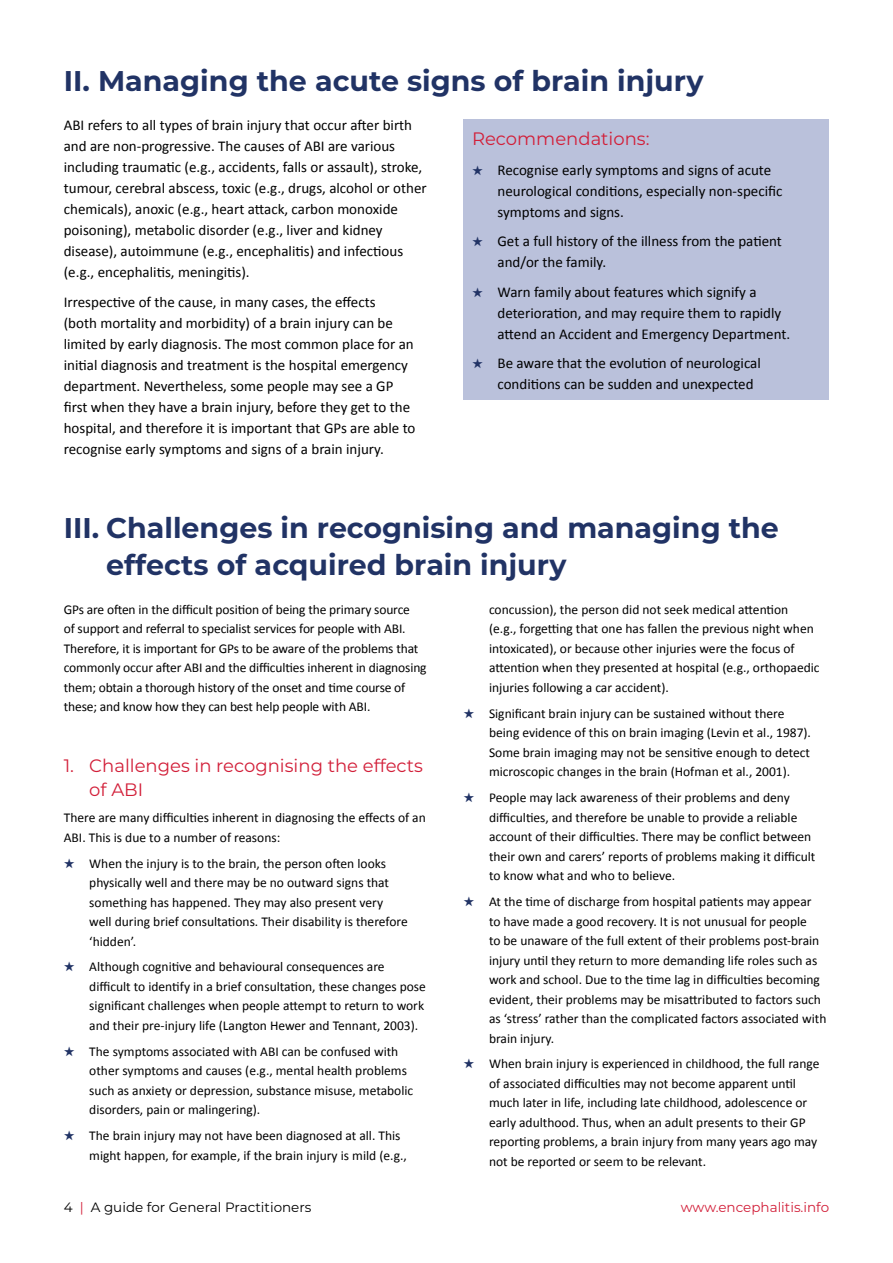
<style>
.page{position:relative;width:893px;height:1263px;background:#fff}
.page>*{position:absolute;margin:0;border:0;box-sizing:border-box;transform-origin:0 0}
.t1{font:700 28.5px/37.5px "Montserrat";color:#213365}
.t2{font:18px/24px "Montserrat";color:#d21f39}
.t3{font:15px/21px "Calibri";color:#000}
.t4{font:13.5px/19.5px "Calibri";color:#000}
.t5{font:13.5px "Montserrat";color:#000}
.t6{font:13.5px "Montserrat";color:#d21f39}
.s1{color:#213365}
.s2{color:#d21f39}
</style>
<div class="page">
<div style="left:463px;top:119px;width:366px;height:281px;background:#bac1db"></div>
<h1 class="t1" style="left:64px;top:61px;width:642px">II. Managing the acute signs of brain injury</h1>
<p class="t3" style="left:64px;top:114px;width:364px">ABI refers to all types of brain injury that occur after birth and are non-progressive. The causes of ABI are various including traumatic (e.g., accidents, falls or assault), stroke, tumour, cerebral abscess, toxic (e.g., drugs, alcohol or other chemicals), anoxic (e.g., heart attack, carbon monoxide poisoning), metabolic disorder (e.g., liver and kidney disease), autoimmune (e.g., encephalitis) and infectious (e.g., encephalitis, meningitis).</p>
<p class="t3" style="left:64px;top:291px;width:353px">Irrespective of the cause, in many cases, the effects<br>(both mortality and morbidity) of a brain injury can be limited by early diagnosis. The most common place for an initial diagnosis and treatment is the hospital emergency department. Nevertheless, some people may see a GP first when they have a brain injury, before they get to the hospital, and therefore it is important that GPs are able to recognise early symptoms and signs of a brain injury.</p>
<h2 class="t2" style="left:472px;top:126px;width:179px">Recommendations:</h2>
<p class="t3" style="left:497px;top:158px;width:286px;text-indent:-26px"><span class="s1">★</span> Recognise early symptoms and signs of acute neurological conditions, especially non-specific symptoms and signs.</p>
<p class="t3" style="left:497px;top:230px;width:286px;text-indent:-26px"><span class="s1">★</span> Get a full history of the illness from the patient and/or the family.</p>
<p class="t3" style="left:497px;top:280px;width:294px;text-indent:-26px"><span class="s1">★</span> Warn family about features which signify a deterioration, and may require them to rapidly attend an Accident and Emergency Department.</p>
<p class="t3" style="left:497px;top:352px;width:265px;text-indent:-26px"><span class="s1">★</span> Be aware that the evolution of neurological conditions can be sudden and unexpected</p>
<h1 class="t1" style="left:106px;top:508px;width:674px;text-indent:-43px">III. Challenges in recognising and managing the effects of acquired brain injury</h1>
<p class="t4" style="left:64px;top:599px;width:364px">GPs are often in the difficult position of being the primary source<br>of support and referral to specialist services for people with ABI.<br>Therefore, it is important for GPs to be aware of the problems that commonly occur after ABI and the difficulties inherent in diagnosing them; obtain a thorough history of the onset and time course of these; and know how they can best help people with ABI.</p>
<p class="t4" style="left:489px;top:599px;width:332px">concussion), the person did not seek medical attention<br>(e.g., forgetting that one has fallen the previous night when intoxicated), or because other injuries were the focus of attention when they presented at hospital (e.g., orthopaedic injuries following a car accident).</p>
<p class="t4" style="left:489px;top:703px;width:324px;text-indent:-26px"><span class="s1">★</span> Significant brain injury can be sustained without there being evidence of this on brain imaging (Levin et al., 1987).<br>Some brain imaging may not be sensitive enough to detect microscopic changes in the brain (Hofman et al., 2001).</p>
<p class="t4" style="left:489px;top:787px;width:328px;text-indent:-26px"><span class="s1">★</span> People may lack awareness of their problems and deny difficulties, and therefore be unable to provide a reliable account of their difficulties. There may be conflict between their own and carers’ reports of problems making it difficult to know what and who to believe.</p>
<p class="t4" style="left:489px;top:891px;width:339px;text-indent:-26px"><span class="s1">★</span> At the time of discharge from hospital patients may appear<br>to have made a good recovery. It is not unusual for people<br>to be unaware of the full extent of their problems post-brain injury until they return to more demanding life roles such as work and school. Due to the time lag in difficulties becoming evident, their problems may be misattributed to factors such as ‘stress’ rather than the complicated factors associated with brain injury.</p>
<p class="t4" style="left:489px;top:1053px;width:332px;text-indent:-26px"><span class="s1">★</span> When brain injury is experienced in childhood, the full range of associated difficulties may not become apparent until much later in life, including late childhood, adolescence or early adulthood. Thus, when an adult presents to their GP reporting problems, a brain injury from many years ago may not be reported or seem to be relevant.</p>
<h2 class="t2" style="left:89px;top:753px;width:335px;text-indent:-26px">1. Challenges in recognising the effects of ABI</h2>
<p class="t4" style="left:64px;top:807px;width:364px">There are many difficulties inherent in diagnosing the effects of an<br>ABI. This is due to a number of reasons:</p>
<p class="t4" style="left:89px;top:853px;width:320px;text-indent:-26px"><span class="s1">★</span> When the injury is to the brain, the person often looks physically well and there may be no outward signs that something has happened. They may also present very well during brief consultations. Their disability is therefore ‘hidden’.</p>
<p class="t4" style="left:89px;top:956px;width:338px;text-indent:-26px"><span class="s1">★</span> Although cognitive and behavioural consequences are difficult to identify in a brief consultation, these changes pose significant challenges when people attempt to return to work and their pre-injury life (Langton Hewer and Tennant, 2003).</p>
<p class="t4" style="left:89px;top:1041px;width:325px;text-indent:-26px"><span class="s1">★</span> The symptoms associated with ABI can be confused with other symptoms and causes (e.g., mental health problems such as anxiety or depression, substance misuse, metabolic disorders, pain or malingering).</p>
<p class="t4" style="left:89px;top:1125px;width:319px;text-indent:-26px"><span class="s1">★</span> The brain injury may not have been diagnosed at all. This might happen, for example, if the brain injury is mild (e.g.,</p>
<p class="t5" style="left:64px;top:1198px;width:249px">4 <span class="s2">|</span> A guide for General Practitioners</p>
<p class="t6" style="left:681px;top:1198px;width:150px">www.encephalitis.info</p>
</div>
